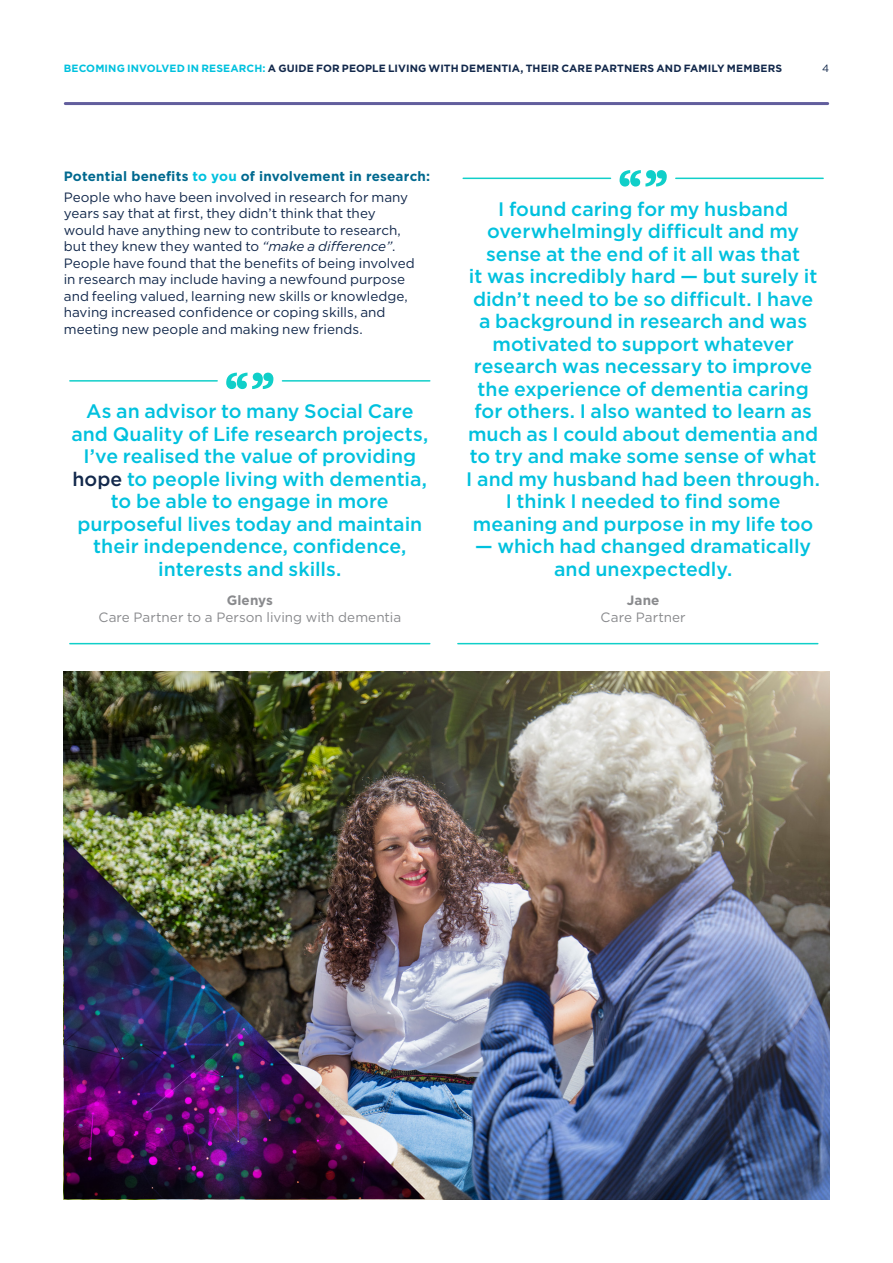
<style>
.page{position:relative;width:893px;height:1263px;background:#fff}
.page>*{position:absolute;margin:0;border:0;box-sizing:border-box;transform-origin:0 0}
.t1{font:500 19.5px/22.5px "Gotham";color:#00c1de;text-align:center}
.t2{font:13.5px/16.5px "Gotham";color:#12284b}
.t3{font:13.5px "Gotham";color:#898a8d}
.t4{font:700 13.5px "Gotham";letter-spacing:.005em;color:#898a8d}
.t5{font:700 10.5px "Gotham";letter-spacing:.01em;color:#12284b}
.t6{font:10.5px "Gotham";color:#12284b}
.s1{color:#00c1de}
.s2{font-weight:700;color:#00698f}
.s3{font-weight:700;color:#00c1de}
.s4{font-style:italic}
.s5{color:#12284b}
</style>
<div class="page">
<hr style="left:65px;top:102px;width:763px;height:3px;background:#625e9d">
<hr style="left:463px;top:178px;width:147px;height:1px;background:#10cfc9">
<hr style="left:676px;top:178px;width:147px;height:1px;background:#10cfc9">
<svg style="left:620px;top:170px;width:47px;height:17px"></svg>
<hr style="left:458px;top:643px;width:360px;height:1px;background:#10cfc9">
<hr style="left:70px;top:380px;width:147px;height:2px;background:#10cfc9">
<hr style="left:282px;top:380px;width:148px;height:2px;background:#10cfc9">
<svg style="left:226px;top:373px;width:47px;height:16px"></svg>
<hr style="left:70px;top:643px;width:360px;height:1px;background:#10cfc9">
<img style="left:64px;top:672px;width:765px;height:527px">
<img style="left:64px;top:838px;width:361px;height:361px">
<p class="t5" style="left:64px;top:62px;width:720px"><span class="s1">BECOMING INVOLVED IN RESEARCH:</span> A GUIDE FOR PEOPLE LIVING WITH DEMENTIA, THEIR CARE PARTNERS AND FAMILY MEMBERS</p>
<p class="t6" style="left:822px;top:62px;width:9px">4</p>
<p class="t2" style="left:64px;top:165px;width:368px;line-height:20.7px"><span class="s2">Potential benefits</span> <span class="s3">to you</span> <span class="s2">of involvement in research:<br></span>People who have been involved in research for many</p>
<p class="t2" style="left:64px;top:205px;width:353px">years say that at first, they didn’t think that they would have anything new to contribute to research, but they knew they wanted to <span class="s4">“make a difference”</span>.<br>People have found that the benefits of being involved in research may include having a newfound purpose and feeling valued, learning new skills or knowledge, having increased confidence or coping skills, and meeting new people and making new friends.</p>
<p class="t1" style="left:466px;top:197px;width:355px">I found caring for my husband overwhelmingly difficult and my sense at the end of it all was that<br>it was incredibly hard — but surely it didn’t need to be so difficult. I have a background in research and was motivated to support whatever research was necessary to improve the experience of dementia caring for others. I also wanted to learn as much as I could about dementia and to try and make some sense of what<br>I and my husband had been through.<br>I think I needed to find some meaning and purpose in my life too</p>
<p class="t1" style="left:475px;top:535px;width:337px">— which had changed dramatically and unexpectedly.</p>
<p class="t4" style="left:627px;top:591px;width:34px">Jane</p>
<p class="t3" style="left:601px;top:608px;width:87px">Care Partner</p>
<p class="t1" style="left:71px;top:400px;width:358px">As an advisor to many Social Care and Quality of Life research projects,<br>I’ve realised the value of providing <span class="s5">hope</span> to people living with dementia, to be able to engage in more purposeful lives today and maintain their independence, confidence, interests and skills.</p>
<p class="t4" style="left:227px;top:591px;width:48px">Glenys</p>
<p class="t3" style="left:98px;top:608px;width:304px">Care Partner to a Person living with dementia</p>
</div>
